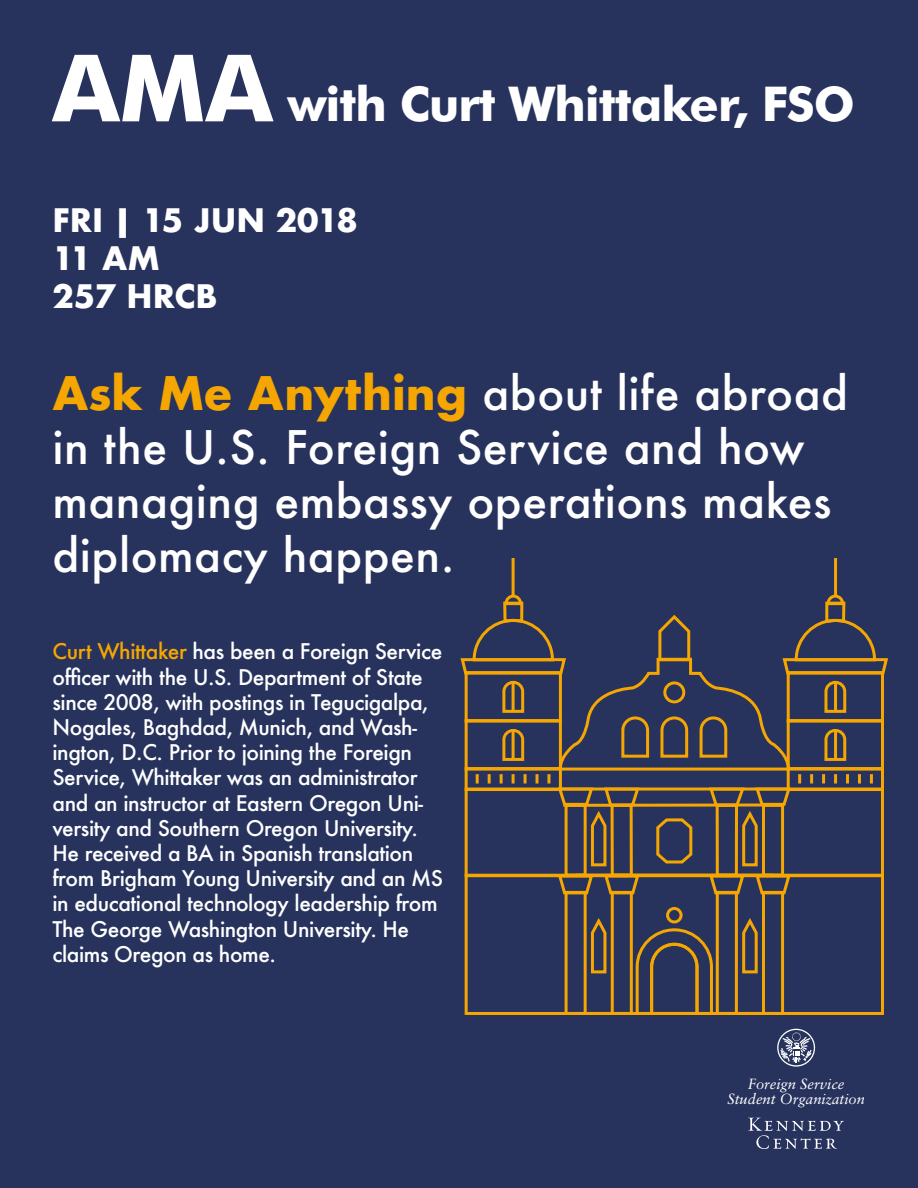
<style>
.page{position:relative;width:918px;height:1188px;background:#27335d}
.page>*{position:absolute;margin:0;border:0;box-sizing:border-box;transform-origin:0 0}
.t1{font:700 48px "Futura BT";letter-spacing:-.02em;color:#fff}
.t2{font:500 45px/54px "Futura";letter-spacing:.01em;color:#fff}
.t3{font:700 31.5px/37.8px "Futura";color:#fff}
.t4{font:500 21px/25.2px "Futura";letter-spacing:-.02em;color:#fff}
.t5{font:italic 14.7px/15.3px "Sabon";color:#fff;text-align:center}
.s1{font-size:93px}
.s2{font-weight:700;color:#f5a601}
.s3{color:#f5a601}
</style>
<div class="page">
<svg style="left:748px;top:1118px;width:96px;height:31px;background:#465074"></svg>
<svg style="left:777px;top:1029px;width:38px;height:38px"></svg>
<div style="left:465px;top:874px;width:310px;height:141px;border:3px solid #f5a601"></div>
<hr style="left:512px;top:558px;width:3px;height:38px;background:#f5a601">
<div style="left:574px;top:874px;width:310px;height:141px;border:3px solid #f5a601"></div>
<hr style="left:834px;top:558px;width:3px;height:38px;background:#f5a601">
<svg style="left:634px;top:927px;width:80px;height:89px;background:#4f494a"></svg>
<div style="left:611px;top:891px;width:22px;height:124px;border:3px solid #f5a601"></div>
<div style="left:565px;top:891px;width:22px;height:124px;border:3px solid #f5a601"></div>
<div style="left:762px;top:891px;width:22px;height:124px;border:3px solid #f5a601"></div>
<div style="left:716px;top:891px;width:22px;height:124px;border:3px solid #f5a601"></div>
<div style="left:666px;top:907px;width:17px;height:16px;border:3px solid #f5a601;border-radius:50%"></div>
<svg style="left:589px;top:915px;width:19px;height:60px"></svg>
<svg style="left:741px;top:915px;width:18px;height:60px"></svg>
<svg style="left:459px;top:593px;width:431px;height:304px;background:#43434f"></svg>
<hr style="left:881px;top:789px;width:3px;height:87px;background:#f5a601">
<h1 class="t1" style="left:52px;top:75px;width:804px"><span class="s1">AMA</span> with Curt Whittaker, FSO</h1>
<h3 class="t3" style="left:52px;top:201px;width:307px">FRI | 15 JUN 2018<br>11 AM<br>257 HRCB</h3>
<h2 class="t2" style="left:52px;top:366px;width:797px"><span class="s2">Ask Me Anything</span> about life abroad in the U.S. Foreign Service and how managing embassy operations makes diplomacy happen.</h2>
<p class="t4" style="left:52px;top:639px;width:392px"><span class="s3">Curt Whittaker</span> has been a Foreign Service officer with the U.S. Department of State since 2008, with postings in Tegucigalpa, Nogales, Baghdad, Munich, and Wash&shy;ington, D.C. Prior to joining the Foreign Service, Whittaker was an administrator and an instructor at Eastern Oregon Uni&shy;versity and Southern Oregon University.<br>He received a BA in Spanish translation from Brigham Young University and an MS in educational technology leadership from The George Washington University. He claims Oregon as home.</p>
<p class="t5" style="left:727px;top:1076px;width:139px">Foreign Service<br>Student Organization</p>
</div>
